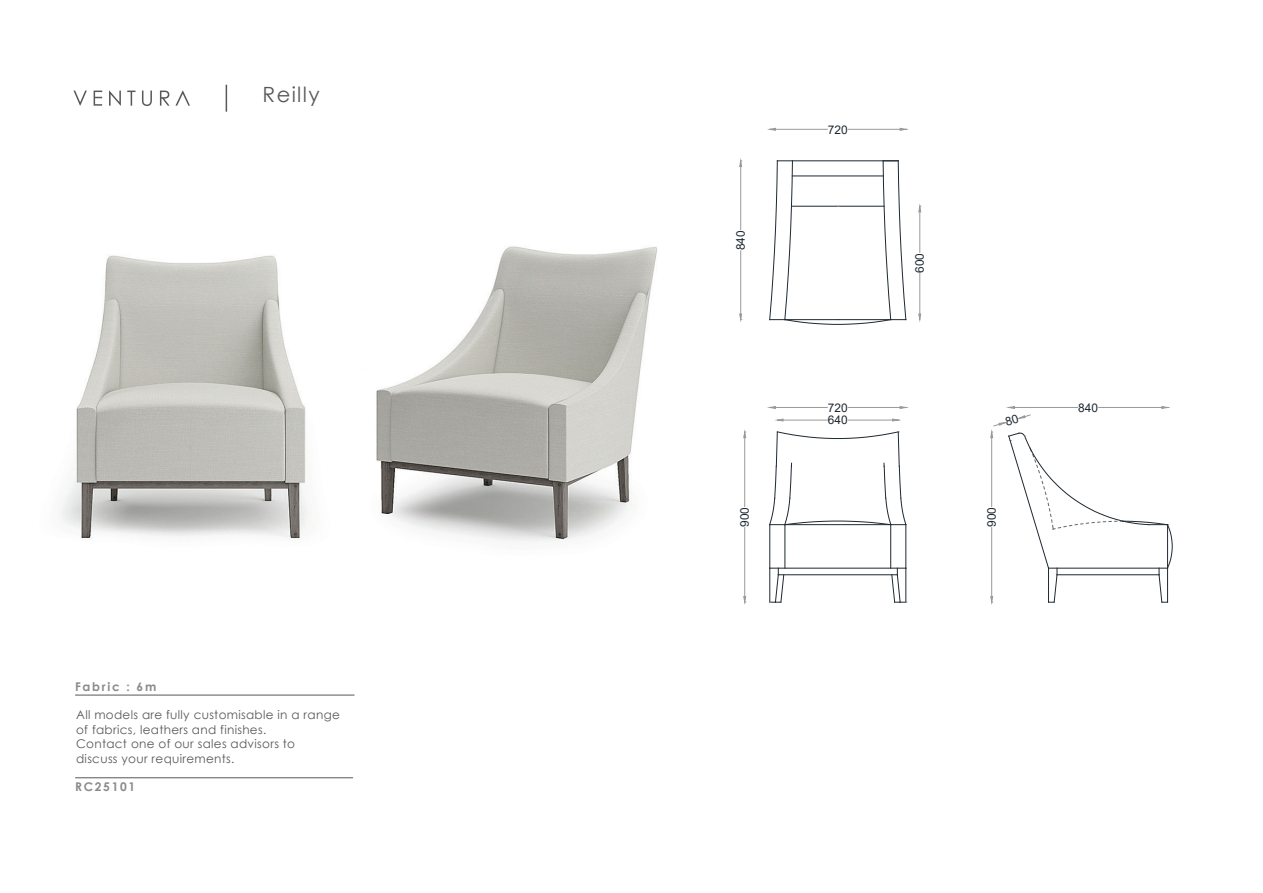
<style>
.page{position:relative;width:1263px;height:893px;background:#fff}
.page>*{position:absolute;margin:0;border:0;box-sizing:border-box;transform-origin:0 0}
.t1{font:21px "Century Gothic";letter-spacing:.065em;color:#58585a}
.t2{font:12px/14.4px "Century Gothic";letter-spacing:.025em;color:#59595c}
.t3{font:700 12px "Century Gothic";letter-spacing:.14em;color:#8d8a88}
.t4{font:11.85px "Arial";color:#1e2830}
</style>
<div class="page">
<svg style="left:226px;top:85px;width:1px;height:27px"></svg>
<svg style="left:73px;top:91px;width:14px;height:15px"></svg>
<svg style="left:94px;top:91px;width:8px;height:15px"></svg>
<svg style="left:109px;top:91px;width:12px;height:15px"></svg>
<svg style="left:127px;top:91px;width:9px;height:15px"></svg>
<svg style="left:142px;top:91px;width:10px;height:15px"></svg>
<svg style="left:160px;top:91px;width:30px;height:15px"></svg>
<img style="left:376px;top:246px;width:281px;height:296px">
<img style="left:60px;top:255px;width:248px;height:284px">
<hr style="left:785px;top:525px;width:1px;height:43px;background:#1e2830">
<hr style="left:1014px;top:407px;width:63px;height:1px;background:#999998">
<hr style="left:1099px;top:407px;width:63px;height:1px;background:#999998">
<hr style="left:769px;top:568px;width:1px;height:34px;background:#1e2830">
<hr style="left:744px;top:528px;width:1px;height:68px;background:#999998">
<hr style="left:744px;top:438px;width:1px;height:68px;background:#999998">
<svg style="left:744px;top:596px;width:2px;height:7px"></svg>
<svg style="left:744px;top:432px;width:2px;height:6px"></svg>
<hr style="left:783px;top:420px;width:44px;height:1px;background:#999998">
<hr style="left:848px;top:420px;width:44px;height:1px;background:#999998">
<svg style="left:777px;top:419px;width:6px;height:2px"></svg>
<svg style="left:892px;top:419px;width:7px;height:2px"></svg>
<hr style="left:890px;top:525px;width:1px;height:43px;background:#1e2830">
<hr style="left:769px;top:525px;width:1px;height:43px;background:#1e2830">
<hr style="left:740px;top:251px;width:1px;height:63px;background:#999998">
<hr style="left:740px;top:167px;width:1px;height:63px;background:#999998">
<svg style="left:740px;top:314px;width:2px;height:6px"></svg>
<svg style="left:740px;top:160px;width:2px;height:7px"></svg>
<hr style="left:919px;top:274px;width:1px;height:40px;background:#999998">
<hr style="left:919px;top:212px;width:1px;height:40px;background:#999998">
<svg style="left:919px;top:314px;width:2px;height:6px"></svg>
<svg style="left:919px;top:206px;width:2px;height:6px"></svg>
<hr style="left:775px;top:129px;width:52px;height:1px;background:#999998">
<hr style="left:848px;top:129px;width:52px;height:1px;background:#999998">
<svg style="left:769px;top:128px;width:6px;height:2px"></svg>
<svg style="left:900px;top:128px;width:7px;height:2px"></svg>
<hr style="left:775px;top:407px;width:52px;height:1px;background:#999998">
<hr style="left:848px;top:407px;width:52px;height:1px;background:#999998">
<svg style="left:770px;top:569px;width:14px;height:34px"></svg>
<svg style="left:900px;top:406px;width:7px;height:2px"></svg>
<hr style="left:905px;top:525px;width:1px;height:43px;background:#1e2830">
<svg style="left:769px;top:160px;width:137px;height:165px"></svg>
<svg style="left:891px;top:568px;width:16px;height:35px"></svg>
<hr style="left:785px;top:319px;width:106px;height:1px;background:#1e2830">
<svg style="left:769px;top:431px;width:137px;height:94px"></svg>
<hr style="left:770px;top:568px;width:136px;height:1px;background:#1e2830">
<hr style="left:778px;top:574px;width:119px;height:1px;background:#1e2830">
<hr style="left:75px;top:695px;width:279px;height:1px;background:#58585a">
<hr style="left:75px;top:777px;width:278px;height:1px;background:#58585a">
<svg style="left:991px;top:414px;width:182px;height:189px"></svg>
<h1 class="t1" style="left:262px;top:80px;width:59px">Reilly</h1>
<p class="t3" style="left:75px;top:677px;width:83px">Fabric : 6m</p>
<p class="t2" style="left:76px;top:708px;width:265px">All models are fully customisable in a range of fabrics, leathers and finishes.<br>Contact one of our sales advisors to<br>discuss your requirements.</p>
<p class="t3" style="left:75px;top:778px;width:62px">RC25101</p>
<p class="t4" style="left:732px;top:250px;width:21px;rotate:-90deg">840</p>
<p class="t4" style="left:736px;top:527px;width:21px;rotate:-90deg">900</p>
<p class="t4" style="left:828px;top:121px;width:21px">720</p>
<p class="t4" style="left:828px;top:399px;width:21px">720</p>
<p class="t4" style="left:828px;top:412px;width:21px">640</p>
<p class="t4" style="left:911px;top:273px;width:21px;rotate:-90deg">600</p>
<p class="t4" style="left:983px;top:527px;width:21px;rotate:-90deg">900</p>
<p class="t4" style="left:1078px;top:399px;width:21px">840</p>
</div>
